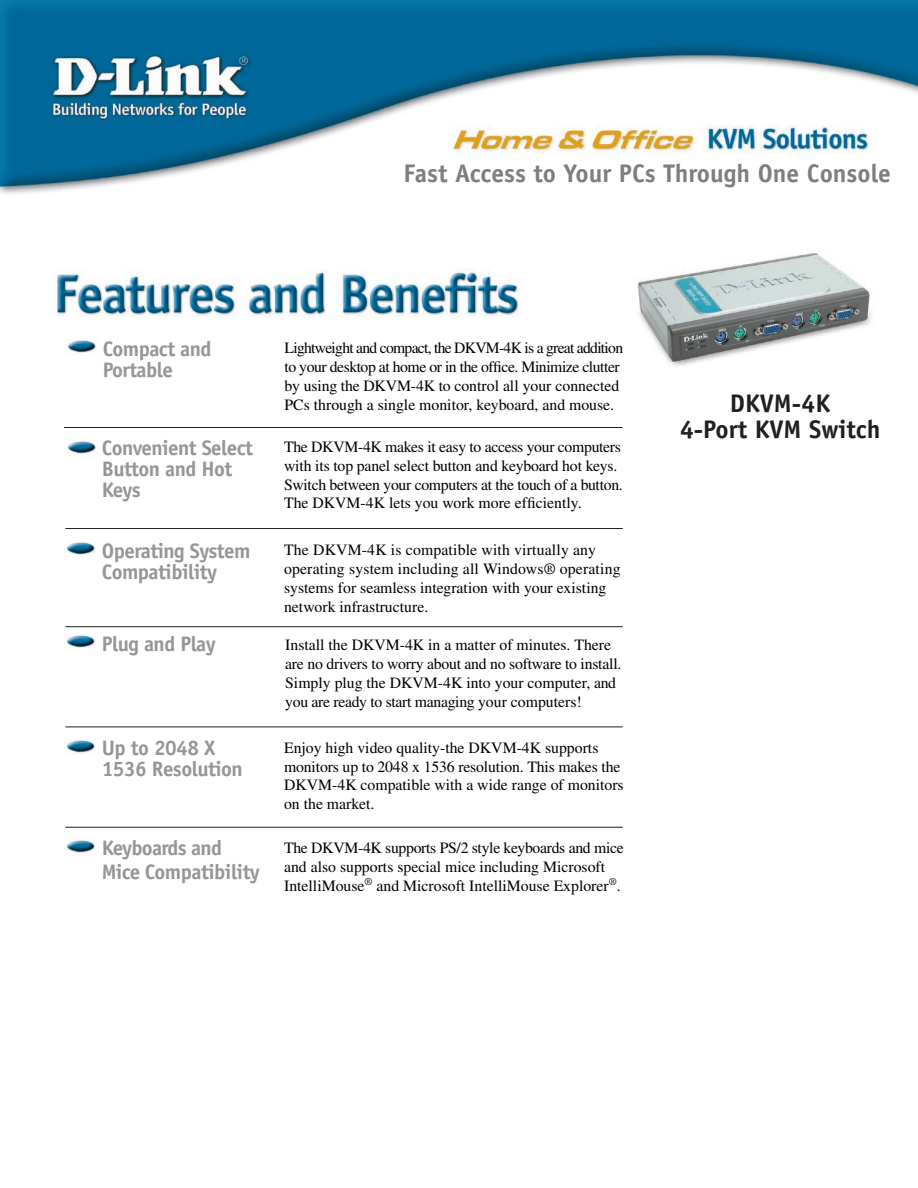
<style>
.page{position:relative;width:918px;height:1188px;background:#fff}
.page>*{position:absolute;margin:0;border:0;box-sizing:border-box;transform-origin:0 0}
.t1{font:700 25.5px "Officina Sans";color:#7e7e7f}
.t2{font:700 25.5px/26.2px "Officina Sans";color:#231f20;text-align:center}
.t3{font:700 21px/21px "Officina Sans";letter-spacing:-.025em;color:#959698}
.t4{font:15.75px/18.9px "Times";color:#000}
.t5{font:15.75px/18.9px "Times";letter-spacing:-.03em;color:#000}
.t6{font:15.75px/18.9px "Times";letter-spacing:-.02em;color:#000}
</style>
<div class="page">
<img style="left:0;top:0;width:918px;height:827px">
<img style="left:65px;top:338px;width:35px;height:18px">
<hr style="left:64px;top:427px;width:559px;height:1px;background:#231f20">
<img style="left:65px;top:439px;width:35px;height:17px">
<hr style="left:65px;top:528px;width:558px;height:1px;background:#231f20">
<img style="left:64px;top:540px;width:35px;height:17px">
<hr style="left:65px;top:626px;width:558px;height:1px;background:#231f20">
<img style="left:64px;top:738px;width:35px;height:17px">
<img style="left:64px;top:633px;width:35px;height:17px">
<hr style="left:65px;top:727px;width:558px;height:1px;background:#231f20">
<img style="left:66px;top:840px;width:29px;height:13px">
<hr style="left:65px;top:827px;width:558px;height:1px;background:#231f20">
<h1 class="t1" style="left:404px;top:157px;width:489px">Fast Access to Your PCs Through One Console</h1>
<h2 class="t3" style="left:103px;top:338px;width:110px">Compact and<br>Portable</h2>
<h2 class="t3" style="left:102px;top:437px;width:153px">Convenient Select<br>Button and Hot<br>Keys</h2>
<p class="t5" style="left:285px;top:338px;width:340px">Lightweight and compact, the DKVM-4K is a great addition to your desktop at home or in the office. Minimize clutter by using the DKVM-4K to control all your connected PCs through a single monitor, keyboard, and mouse.</p>
<p class="t6" style="left:284px;top:437px;width:340px">The DKVM-4K makes it easy to access your computers with its top panel select button and keyboard hot keys.<br>Switch between your computers at the touch of a button.<br>The DKVM-4K lets you work more efficiently.</p>
<h1 class="t2" style="left:680px;top:390px;width:202px">DKVM-4K<br>4-Port KVM Switch</h1>
<h2 class="t3" style="left:102px;top:541px;width:150px">Operating System<br>Compatibility</h2>
<p class="t4" style="left:284px;top:540px;width:338px">The DKVM-4K is compatible with virtually any operating system including all Windows® operating systems for seamless integration with your existing network infrastructure.</p>
<h2 class="t3" style="left:102px;top:633px;width:116px">Plug and Play</h2>
<p class="t4" style="left:285px;top:636px;width:338px">Install the DKVM-4K in a matter of minutes. There are no drivers to worry about and no software to install.<br>Simply plug the DKVM-4K into your computer, and you are ready to start managing your computers!</p>
<h2 class="t3" style="left:102px;top:737px;width:143px">Up to 2048 X<br>1536 Resolution</h2>
<p class="t4" style="left:284px;top:738px;width:341px">Enjoy high video quality-the DKVM-4K supports monitors up to 2048 x 1536 resolution. This makes the DKVM-4K compatible with a wide range of monitors on the market.</p>
<h2 class="t3" style="left:102px;top:836px;width:160px;line-height:24px">Keyboards and<br>Mice Compatibility</h2>
<p class="t4" style="left:284px;top:838px;width:341px">The DKVM-4K supports PS/2 style keyboards and mice and also supports special mice including Microsoft<br>IntelliMouse<sup>®</sup> and Microsoft IntelliMouse Explorer<sup>®</sup>.</p>
</div>
